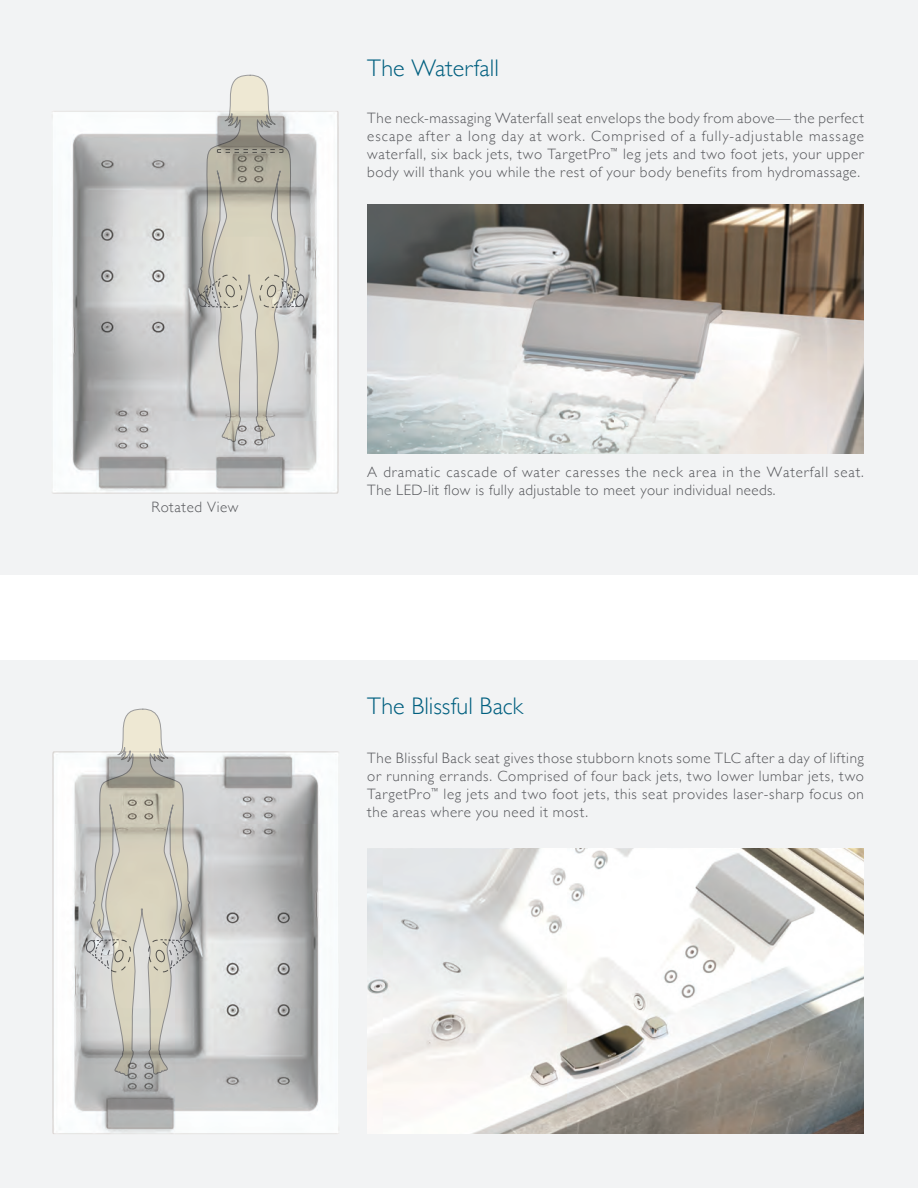
<style>
.page{position:relative;width:918px;height:1188px;background:#fff}
.page>*{position:absolute;margin:0;border:0;box-sizing:border-box;transform-origin:0 0}
.t1{font:300 24px "Gill Sans";letter-spacing:.005em;color:#005f7f}
.t2{font:300 15px/18px "Gill Sans";letter-spacing:.04em;color:#55565a;text-align:justify}
.t3{font:300 15px/18px "Gill Sans";letter-spacing:.06em;color:#55565a}
</style>
<div class="page">
<div style="left:0;top:0;width:918px;height:575px;background:#f2f3f4"></div>
<div style="left:0;top:660px;width:918px;height:528px;background:#f2f3f4"></div>
<img style="left:499px;top:205px;width:365px;height:249px">
<img style="left:472px;top:848px;width:392px;height:285px">
<img style="left:52px;top:751px;width:420px;height:383px">
<img style="left:52px;top:111px;width:447px;height:383px">
<svg style="left:197px;top:74px;width:108px;height:370px;background:#c8c6be"></svg>
<svg style="left:86px;top:708px;width:107px;height:369px;background:#cbc9c0"></svg>
<p class="t2" style="left:152px;top:498px;width:88px">Rotated View</p>
<h1 class="t1" style="left:367px;top:50px;width:133px">The Waterfall</h1>
<p class="t2" style="left:367px;top:108px;width:498px">The neck-massaging Waterfall seat envelops the body from above— the perfect escape after a long day at work. Comprised of a fully-adjustable massage waterfall, six back jets, two TargetPro<sup>™</sup> leg jets and two foot jets, your upper body will thank you while the rest of your body benefits from hydromassage.</p>
<p class="t3" style="left:367px;top:462px;width:498px">A dramatic cascade of water caresses the neck area in the Waterfall seat.<br>The LED-lit flow is fully adjustable to meet your individual needs.</p>
<h1 class="t1" style="left:367px;top:687px;width:157px">The Blissful Back</h1>
<p class="t2" style="left:367px;top:749px;width:498px">The Blissful Back seat gives those stubborn knots some TLC after a day of lifting or running errands. Comprised of four back jets, two lower lumbar jets, two TargetPro<sup>™</sup> leg jets and two foot jets, this seat provides laser-sharp focus on the areas where you need it most.</p>
</div>
